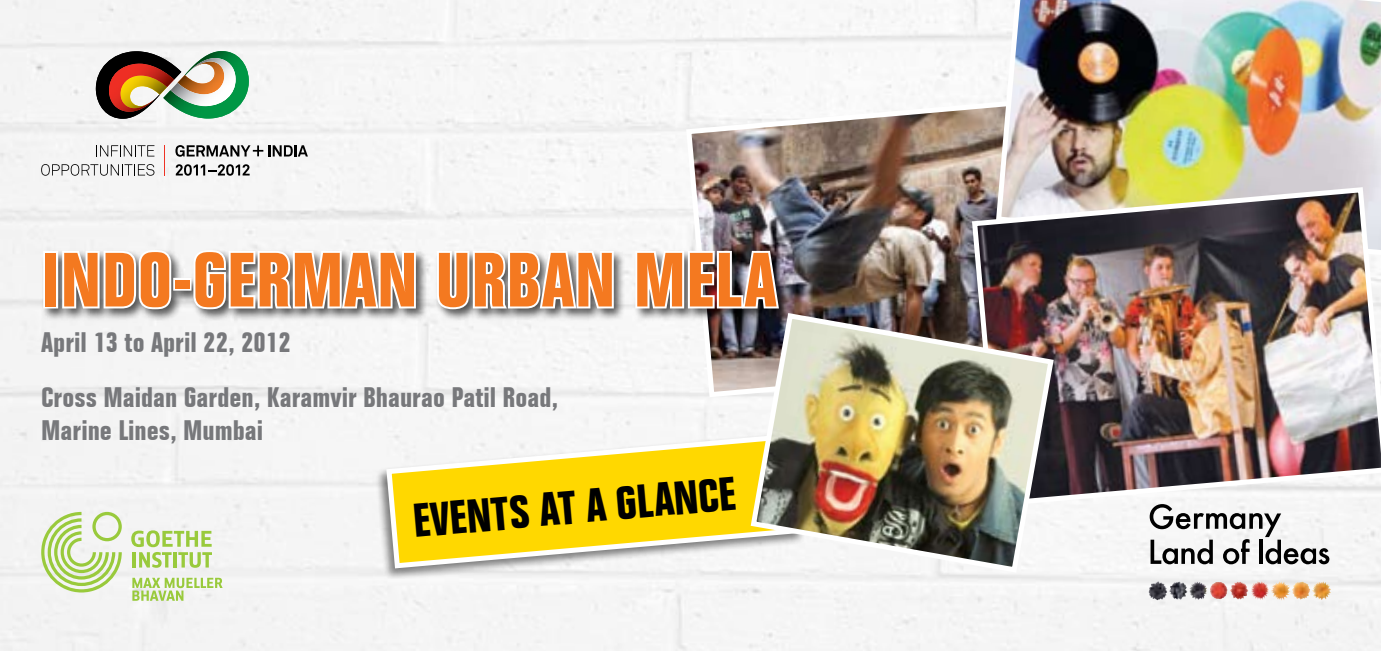
<style>
.page{position:relative;width:1381px;height:651px;background:#fff}
.page>*{position:absolute;margin:0;border:0;box-sizing:border-box;transform-origin:0 0}
.t1{font:75px "Goethe Titel";color:#f47920}
.t2{font:46px "Goethe Titel";color:#000}
.t3{font:27.5px/54.2px "Goethe Titel";color:#77787b}
</style>
<div class="page">
<div style="left:0;top:0;width:1380px;height:650px;background:#f5f5f5"></div>
<div style="left:373px;top:430px;width:431px;height:149px;background:#000;opacity:.5"></div>
<svg style="left:383px;top:430px;width:364px;height:141px"></svg>
<img style="left:683px;top:95px;width:310px;height:215px">
<img style="left:993px;top:0;width:387px;height:184px">
<img style="left:969px;top:184px;width:411px;height:325px">
<img style="left:747px;top:310px;width:309px;height:265px">
<hr style="left:164px;top:145px;width:1px;height:30px;background:#ee3224">
<svg style="left:96px;top:145px;width:58px;height:11px"></svg>
<svg style="left:41px;top:164px;width:113px;height:12px"></svg>
<svg style="left:175px;top:145px;width:133px;height:12px"></svg>
<svg style="left:176px;top:164px;width:74px;height:12px"></svg>
<svg style="left:95px;top:51px;width:155px;height:69px"></svg>
<img style="left:222px;top:51px;width:14px;height:28px">
<img style="left:185px;top:51px;width:37px;height:10px">
<img style="left:177px;top:61px;width:47px;height:33px">
<img style="left:200px;top:58px;width:15px;height:5px">
<svg style="left:1149px;top:504px;width:180px;height:60px"></svg>
<svg style="left:1271px;top:581px;width:8px;height:8px"></svg>
<svg style="left:41px;top:511px;width:81px;height:81px"></svg>
<svg style="left:131px;top:530px;width:81px;height:37px"></svg>
<svg style="left:132px;top:577px;width:91px;height:23px"></svg>
<div style="left:41px;top:248px;width:749px;height:74px;background:#000;opacity:.65"></div>
<div style="left:43px;top:251px;width:15px;height:57px;border:4px solid #fff"></div>
<svg style="left:60px;top:206px;width:114px;height:194px"></svg>
<div style="left:173px;top:278px;width:18px;height:12px;border:4px solid #fff"></div>
<svg style="left:191px;top:184px;width:236px;height:307px"></svg>
<svg style="left:435px;top:206px;width:190px;height:194px"></svg>
<img style="left:633px;top:184px;width:148px;height:307px">
<h1 class="t1" style="left:41px;top:236px;width:737px">Indo-German Urban Mela</h1>
<p class="t3" style="left:41px;top:316px;width:518px">April 13 to April 22, 2012<br>Cross Maidan Garden, Karamvir Bhaurao Patil Road,</p>
<p class="t3" style="left:41px;top:403px;width:223px">Marine Lines, Mumbai</p>
<h2 class="t2" style="left:411px;top:494px;width:325px;rotate:-5deg">events at a glance</h2>
</div>
